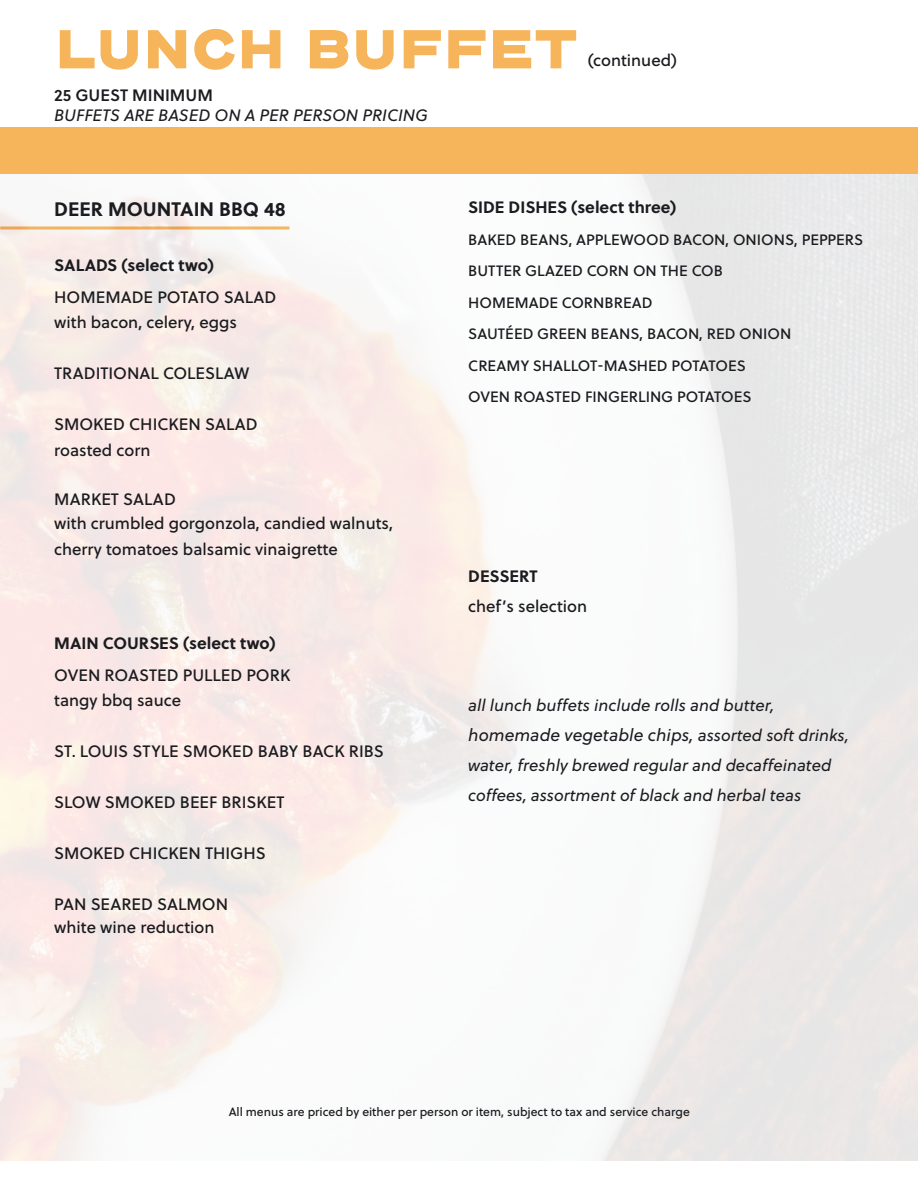
<style>
.page{position:relative;width:918px;height:1188px;background:#fff}
.page>*{position:absolute;margin:0;border:0;box-sizing:border-box;transform-origin:0 0}
.t1{font:900 54px "Henderson Sans Basic";color:#f7b55b}
.t2{font:700 19.5px "Soleil";color:#1b1c20}
.t3{font:italic 17.25px "Soleil";color:#1b1c20}
.t4{font:16.5px "Soleil Bk";color:#1b1c20}
.t5{font:italic 16.5px/30px "Soleil";color:#1b1c20}
.t6{font:700 16.5px "Soleil";color:#1b1c20}
.t7{font:16.5px "Soleil Sb";color:#1b1c20}
.t8{font:15px "Soleil Bk";color:#1b1c20}
.t9{font:12px "Soleil Bk";color:#1b1c20}
.s1{font-size:16.5px}
</style>
<div class="page">
<img style="left:0;top:174px;width:918px;height:987px">
<div style="left:0;top:128px;width:918px;height:46px;background:#f7b55b"></div>
<p class="t1" style="left:54px;top:11px;width:525px">LUNCH BUFFET</p>
<p class="t7" style="left:54px;top:83px;width:160px">25 GUEST MINIMUM</p>
<p class="t5" style="left:54px;top:100px;width:375px">BUFFETS ARE BASED ON A PER PERSON PRICING</p>
<p class="t4" style="left:588px;top:48px;width:91px">(continued)</p>
<p class="t2" style="left:54px;top:194px;width:233px">DEER MOUNTAIN BBQ 48</p>
<p class="t6" style="left:54px;top:252px;width:161px">SALADS (select two)</p>
<p class="t4" style="left:54px;top:284px;width:224px">HOMEMADE POTATO SALAD</p>
<p class="t4" style="left:54px;top:310px;width:184px">with bacon, celery, eggs</p>
<p class="t4" style="left:54px;top:361px;width:197px">TRADITIONAL COLESLAW</p>
<p class="t4" style="left:54px;top:412px;width:205px">SMOKED CHICKEN SALAD</p>
<p class="t4" style="left:54px;top:437px;width:98px">roasted corn</p>
<p class="t4" style="left:54px;top:487px;width:123px">MARKET SALAD</p>
<p class="t4" style="left:54px;top:511px;width:341px">with crumbled gorgonzola, candied walnuts,</p>
<p class="t4" style="left:54px;top:536px;width:285px">cherry tomatoes balsamic vinaigrette</p>
<p class="t6" style="left:54px;top:630px;width:223px">MAIN COURSES (select two)</p>
<p class="t4" style="left:54px;top:662px;width:238px">OVEN ROASTED PULLED PORK</p>
<p class="t4" style="left:54px;top:688px;width:128px">tangy bbq sauce</p>
<p class="t4" style="left:54px;top:739px;width:331px">ST. LOUIS STYLE SMOKED BABY BACK RIBS</p>
<p class="t4" style="left:54px;top:790px;width:232px">SLOW SMOKED BEEF BRISKET</p>
<p class="t4" style="left:54px;top:841px;width:213px">SMOKED CHICKEN THIGHS</p>
<p class="t4" style="left:54px;top:892px;width:175px">PAN SEARED SALMON</p>
<p class="t4" style="left:54px;top:914px;width:162px">white wine reduction</p>
<p class="t6" style="left:468px;top:195px;width:210px">SIDE DISHES (select three)</p>
<p class="t8" style="left:468px;top:228px;width:397px">BAKED BEANS, APPLEWOOD BACON, ONIONS, PEPPERS</p>
<p class="t8" style="left:468px;top:260px;width:256px">BUTTER GLAZED CORN ON THE COB</p>
<p class="t8" style="left:468px;top:291px;width:186px">HOMEMADE CORNBREAD</p>
<p class="t8" style="left:468px;top:323px;width:325px">SAUTÉED GREEN BEANS, BACON, RED ONION</p>
<p class="t8" style="left:468px;top:354px;width:279px">CREAMY SHALLOT-MASHED POTATOES</p>
<p class="t8" style="left:468px;top:386px;width:285px">OVEN ROASTED FINGERLING POTATOES</p>
<p class="t6" style="left:468px;top:564px;width:71px">DESSERT</p>
<p class="t4" style="left:468px;top:594px;width:120px">chef’s selection</p>
<p class="t5" style="left:468px;top:690px;width:307px">all lunch buffets include rolls and butter,</p>
<p class="t3" style="left:468px;top:723px;width:382px">homemade vegetable chips, <span class="s1">assorted soft drinks,</span></p>
<p class="t5" style="left:468px;top:750px;width:365px">water, freshly brewed regular and decaffeinated coffees, assortment of black and herbal teas</p>
<p class="t9" style="left:229px;top:1103px;width:463px">All menus are priced by either per person or item, subject to tax and service charge</p>
</div>
